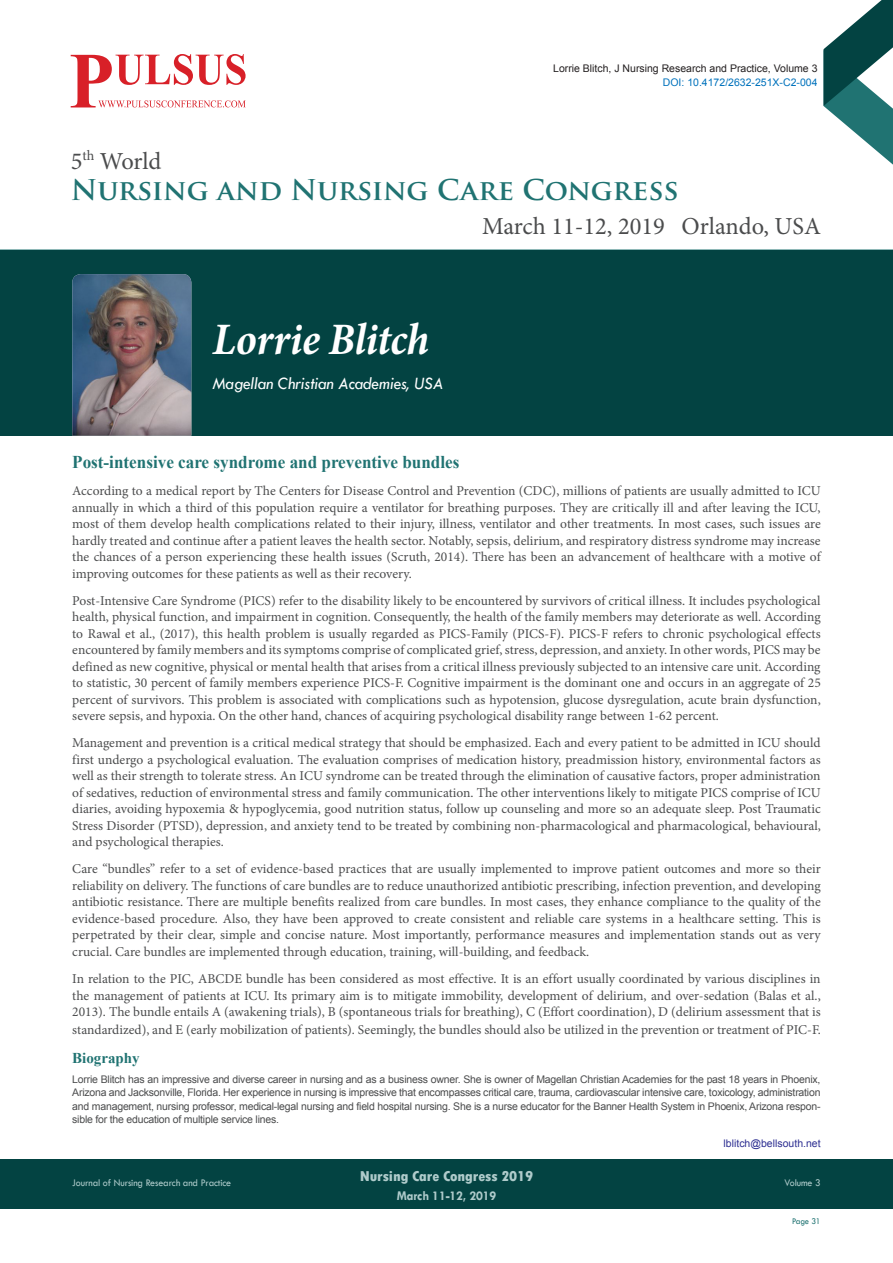
<style>
.page{position:relative;width:893px;height:1263px;background:#fff}
.page>*{position:absolute;margin:0;border:0;box-sizing:border-box;transform-origin:0 0}
.t1{font:italic 700 45px "Minion Pro";letter-spacing:-.015em;color:#fff;scale:.95 1}
.t2{font:700 27.9px "Trajan Pro";color:#207372}
.t3{font:24.45px "Minion Pro";color:#4b4c4d}
.t4{font:700 18px "Times New Roman";color:#207372;scale:.95 1}
.t5{font:italic 18px "Tw Cen";letter-spacing:-.01em;color:#fff;scale:.95 1}
.t6{font:800 condensed 15px "Tw Cen";letter-spacing:-.01em;color:#afcbcb;scale:1.1 1}
.Bio_Heading{font:700 15px "Times New Roman";color:#207372}
.Abstract{font:13.5px/16.5px "Minion Pro";color:#4b4c4d;text-align:justify}
.t7{font:700 13.5px "Tw Cen";letter-spacing:-.01em;color:#afcbcb;scale:.95 1}
.Biography{font:10.5px/13.5px "Arial";letter-spacing:-.02em;color:#4b4c4d;text-align:justify}
.t8{font:10.5px "Arial";color:#231f20}
.t9{font:10.5px "Tw Cen";letter-spacing:-.01em;color:#afcbcb;scale:.95 1}
.t10{font:10.5px "Arial";color:#0072bc}
.Biography-2{font:10.5px "Arial";color:#2e3092}
.t11{font:9px "Tw Cen";letter-spacing:-.02em;color:#207372;scale:.95 1}
</style>
<div class="page">
<div style="left:0;top:1159px;width:892px;height:49px;background:#034342"></div>
<hr style="left:0;top:250px;width:893px;height:1px;background:#207372">
<svg style="left:71px;top:54px;width:175px;height:53px"></svg>
<svg style="left:823px;top:0;width:70px;height:165px"></svg>
<div style="left:0;top:250px;width:892px;height:186px;background:#034342"></div>
<img style="left:72px;top:274px;width:119px;height:162px">
<h3 class="t3" style="left:71px;top:144px;width:92px">5<sup>th</sup> World</h3>
<p class="t8" style="left:553px;top:61px;width:266px">Lorrie Blitch, J Nursing Research and Practice, Volume 3</p>
<p class="t10" style="left:663px;top:76px;width:156px">DOI: 10.4172/2632-251X-C2-004</p>
<h2 class="t2" style="left:71px;top:173px;width:610px">Nursing and Nursing Care Congress</h2>
<h3 class="t3" style="left:482px;top:209px;width:340px">March 11-12, 2019 Orlando, USA</h3>
<p class="t1" style="left:213px;top:307px;width:229px">Lorrie Blitch</p>
<p class="t5" style="left:213px;top:372px;width:244px">Magellan Christian Academies, USA</p>
<p class="t4" style="left:72px;top:449px;width:409px">Post-intensive care syndrome and preventive bundles</p>
<p class="Abstract" style="left:72px;top:482px;width:750px">According to a medical report by The Centers for Disease Control and Prevention (CDC), millions of patients are usually admitted to ICU annually in which a third of this population require a ventilator for breathing purposes. They are critically ill and after leaving the ICU, most of them develop health complications related to their injury, illness, ventilator and other treatments. In most cases, such issues are hardly treated and continue after a patient leaves the health sector. Notably, sepsis, delirium, and respiratory distress syndrome may increase the chances of a person experiencing these health issues (Scruth, 2014). There has been an advancement of healthcare with a motive of improving outcomes for these patients as well as their recovery.</p>
<p class="Abstract" style="left:72px;top:592px;width:750px">Post-Intensive Care Syndrome (PICS) refer to the disability likely to be encountered by survivors of critical illness. It includes psychological health, physical function, and impairment in cognition. Consequently, the health of the family members may deteriorate as well. According to Rawal et al., (2017), this health problem is usually regarded as PICS-Family (PICS-F). PICS-F refers to chronic psychological effects encountered by family members and its symptoms comprise of complicated grief, stress, depression, and anxiety. In other words, PICS may be defined as new cognitive, physical or mental health that arises from a critical illness previously subjected to an intensive care unit. According to statistic, 30 percent of family members experience PICS-F. Cognitive impairment is the dominant one and occurs in an aggregate of 25 percent of survivors. This problem is associated with complications such as hypotension, glucose dysregulation, acute brain dysfunction, severe sepsis, and hypoxia. On the other hand, chances of acquiring psychological disability range between 1-62 percent.</p>
<p class="Abstract" style="left:72px;top:735px;width:750px">Management and prevention is a critical medical strategy that should be emphasized. Each and every patient to be admitted in ICU should first undergo a psychological evaluation. The evaluation comprises of medication history, preadmission history, environmental factors as well as their strength to tolerate stress. An ICU syndrome can be treated through the elimination of causative factors, proper administration of sedatives, reduction of environmental stress and family communication. The other interventions likely to mitigate PICS comprise of ICU diaries, avoiding hypoxemia &amp; hypoglycemia, good nutrition status, follow up counseling and more so an adequate sleep. Post Traumatic Stress Disorder (PTSD), depression, and anxiety tend to be treated by combining non-pharmacological and pharmacological, behavioural, and psychological therapies.</p>
<p class="Abstract" style="left:72px;top:861px;width:750px">Care “bundles” refer to a set of evidence-based practices that are usually implemented to improve patient outcomes and more so their reliability on delivery. The functions of care bundles are to reduce unauthorized antibiotic prescribing, infection prevention, and developing antibiotic resistance. There are multiple benefits realized from care bundles. In most cases, they enhance compliance to the quality of the evidence-based procedure. Also, they have been approved to create consistent and reliable care systems in a healthcare setting. This is perpetrated by their clear, simple and concise nature. Most importantly, performance measures and implementation stands out as very crucial. Care bundles are implemented through education, training, will-building, and feedback.</p>
<p class="Abstract" style="left:72px;top:970px;width:750px">In relation to the PIC, ABCDE bundle has been considered as most effective. It is an effort usually coordinated by various disciplines in the management of patients at ICU. Its primary aim is to mitigate immobility, development of delirium, and over-sedation (Balas et al., 2013). The bundle entails A (awakening trials), B (spontaneous trials for breathing), C (Effort coordination), D (delirium assessment that is</p>
<p class="Abstract" style="left:72px;top:1021px;width:750px">standardized), and E (early mobilization of patients). Seemingly, the bundles should also be utilized in the prevention or treatment of PIC-F.</p>
<p class="Bio_Heading" style="left:72px;top:1047px;width:69px">Biography</p>
<p class="Biography" style="left:72px;top:1072px;width:750px">Lorrie Blitch has an impressive and diverse career in nursing and as a business owner. She is owner of Magellan Christian Academies for the past 18 years in Phoenix, Arizona and Jacksonville, Florida. Her experience in nursing is impressive that encompasses critical care, trauma, cardiovascular intensive care, toxicology, administration and management, nursing professor, medical-legal nursing and field hospital nursing. She is a nurse educator for the Banner Health System in Phoenix, Arizona respon&shy;sible for the education of multiple service lines.</p>
<p class="Biography-2" style="left:724px;top:1137px;width:99px">lblitch@bellsouth.net</p>
<p class="t6" style="left:360px;top:1167px;width:159px">Nursing Care Congress 2019</p>
<p class="t7" style="left:397px;top:1187px;width:106px">March 11-12, 2019</p>
<p class="t9" style="left:72px;top:1176px;width:169px">Journal of Nursing Research and Practice</p>
<p class="t9" style="left:784px;top:1176px;width:40px">Volume 3</p>
<p class="t11" style="left:792px;top:1215px;width:32px">Page 31</p>
</div>
